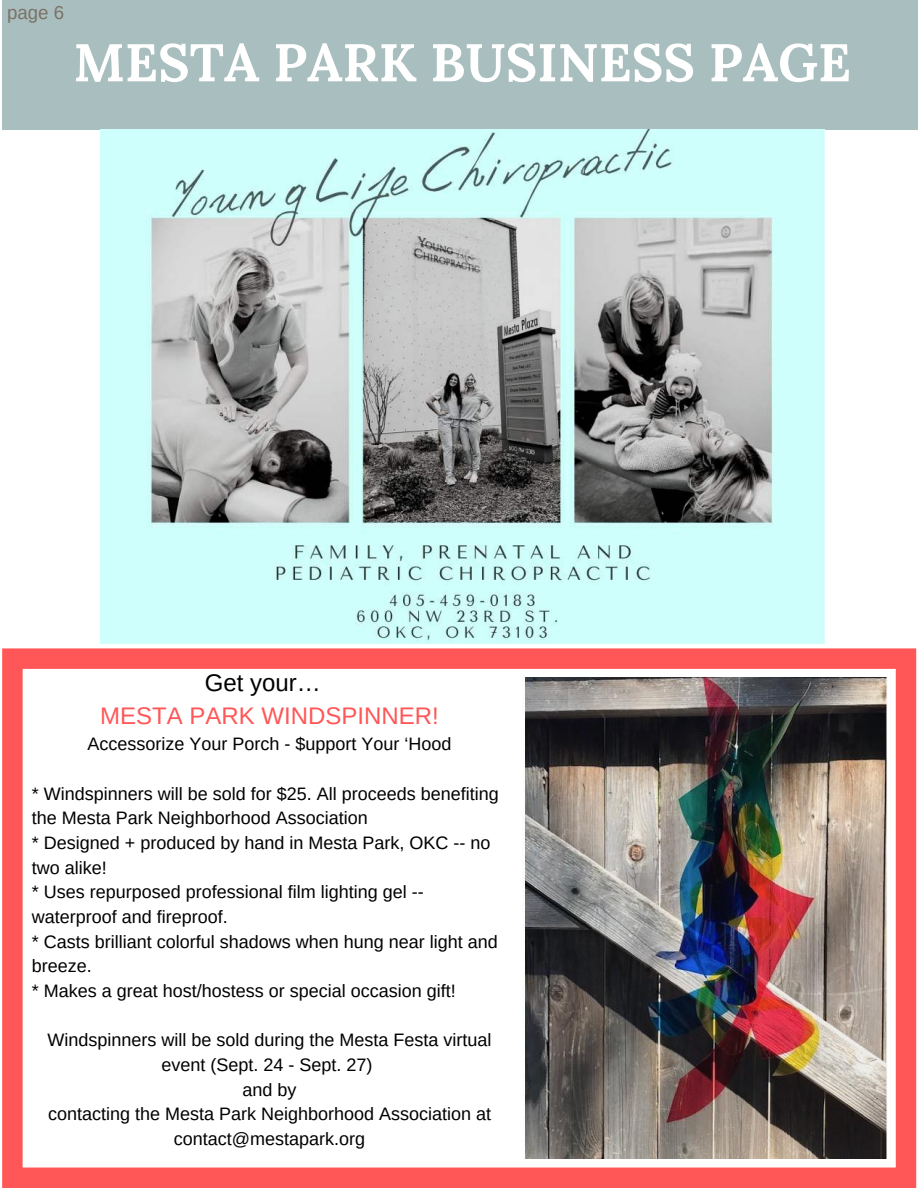
<style>
.page{position:relative;width:918px;height:1188px;background:#fff}
.page>*{position:absolute;margin:0;border:0;box-sizing:border-box;transform-origin:0 0}
.t1{font:700 52.95px "Lora";color:#fff}
.t2{font:24px "Arimo";color:#ff5757}
.t3{font:24px "Arimo";color:#000}
.t4{font:18.6px "Arimo";color:#7a7167}
.t5{font:18px/24.6px "Arimo";color:#000}
</style>
<div class="page">
<div style="left:2px;top:0;width:916px;height:129px;background:#a9bebe"></div>
<img style="left:101px;top:129px;width:723px;height:514px">
<svg style="left:2px;top:648px;width:914px;height:540px"></svg>
<img style="left:522px;top:677px;width:366px;height:482px">
<p class="t4" style="left:7px;top:1px;width:59px">page 6</p>
<h1 class="t1" style="left:74px;top:18px;width:779px">MESTA PARK BUSINESS PAGE</h1>
<h2 class="t3" style="left:205px;top:667px;width:118px">Get your…</h2>
<h2 class="t2" style="left:100px;top:700px;width:340px">MESTA PARK WINDSPINNER!</h2>
<p class="t5" style="left:88px;top:732px;width:366px">Accessorize Your Porch - $upport Your ‘Hood</p>
<p class="t5" style="left:32px;top:781px;width:469px">* Windspinners will be sold for $25. All proceeds benefiting the Mesta Park Neighborhood Association<br>* Designed + produced by hand in Mesta Park, OKC -- no two alike!<br>* Uses repurposed professional film lighting gel -- waterproof and fireproof.<br>* Casts brilliant colorful shadows when hung near light and breeze.<br>* Makes a great host/hostess or special occasion gift!</p>
<p class="t5" style="left:48px;top:1028px;width:446px;text-align:center">Windspinners will be sold during the Mesta Festa virtual event (Sept. 24 - Sept. 27)<br>and by<br>contacting the Mesta Park Neighborhood Association at contact@mestapark.org</p>
</div>
